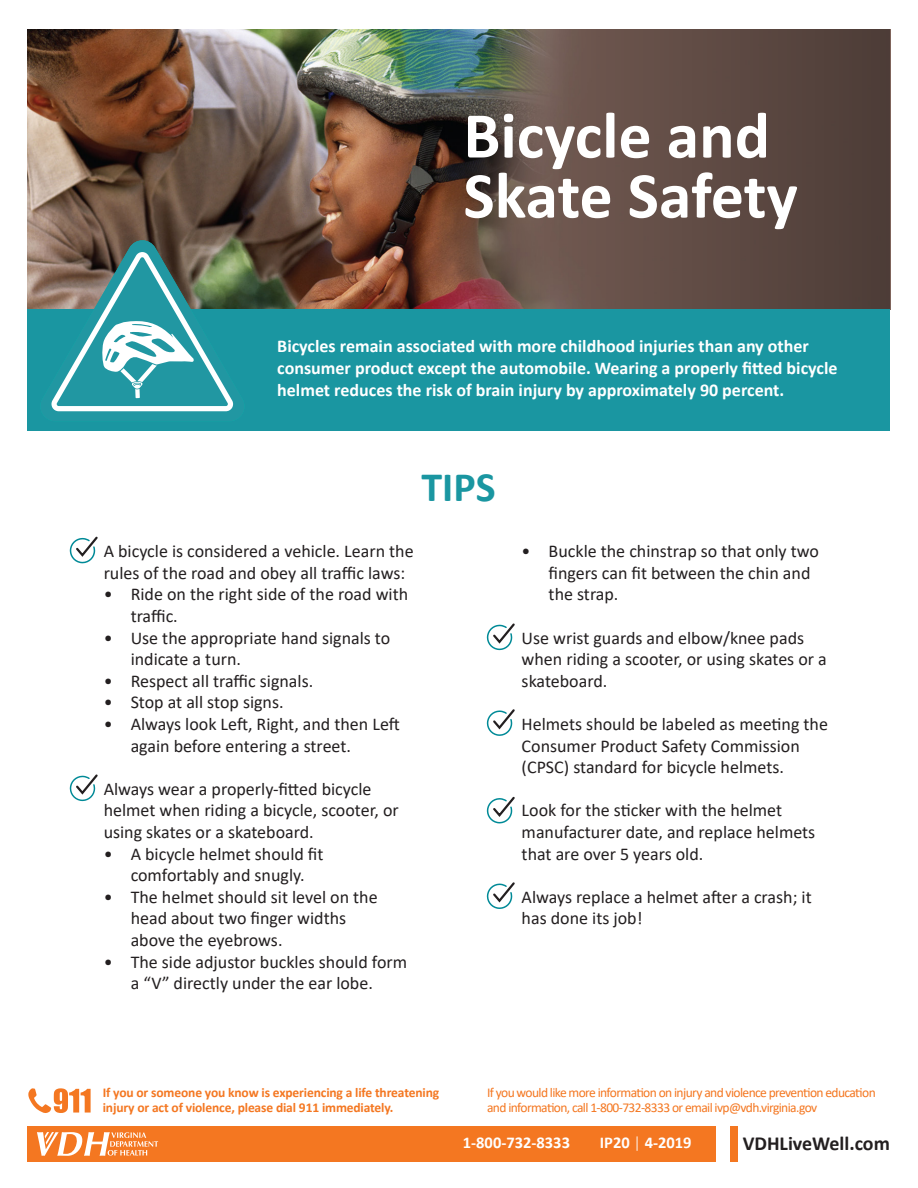
<style>
.page{position:relative;width:918px;height:1188px;background:#fff}
.page>*{position:absolute;margin:0;border:0;box-sizing:border-box;transform-origin:0 0}
.t1{font:700 66px "Calibri";color:#fff}
.t2{font:700 42px "Calibri";color:#1a96a1}
.t3{font:700 19.95px "Calibri";color:#231f20}
.t4{font:18px/21.6px "Calibri";color:#231f20}
.t5{font:700 18px "Calibri";color:#fff}
.t6{font:700 16.5px "Calibri";color:#fff}
.t7{font:13.5px/15px "Calibri";letter-spacing:-.045em;color:#f47721}
.t8{font:700 13.5px "Calibri";letter-spacing:-.01em;color:#f47721}
.s1{font-weight:300}
</style>
<div class="page">
<img style="left:28px;top:29px;width:386px;height:281px">
<svg style="left:414px;top:29px;width:476px;height:281px;background:#5e4c44"></svg>
<div style="left:28px;top:310px;width:862px;height:121px;background:#1a96a1"></div>
<div style="left:28px;top:1126px;width:688px;height:36px;background:#f47721"></div>
<div style="left:731px;top:1126px;width:7px;height:36px;background:#f47721"></div>
<svg style="left:37px;top:1132px;width:121px;height:23px"></svg>
<svg style="left:37px;top:238px;width:211px;height:174px"></svg>
<svg style="left:69px;top:536px;width:29px;height:28px"></svg>
<svg style="left:486px;top:623px;width:29px;height:28px"></svg>
<svg style="left:486px;top:709px;width:29px;height:27px"></svg>
<svg style="left:486px;top:796px;width:29px;height:28px"></svg>
<svg style="left:486px;top:882px;width:29px;height:27px"></svg>
<svg style="left:69px;top:774px;width:29px;height:28px"></svg>
<svg style="left:28px;top:1088px;width:63px;height:25px"></svg>
<p class="t1" style="left:463px;top:89px;width:308px">Bicycle and</p>
<p class="t1" style="left:463px;top:149px;width:336px">Skate Safety</p>
<p class="t5" style="left:277px;top:334px;width:533px">Bicycles remain associated with more childhood injuries than any other</p>
<p class="t5" style="left:277px;top:355px;width:562px">consumer product except the automobile. Wearing a properly fitted bicycle</p>
<p class="t5" style="left:277px;top:377px;width:509px">helmet reduces the risk of brain injury by approximately 90 percent.</p>
<p class="t2" style="left:422px;top:458px;width:76px">TIPS</p>
<p class="t4" style="left:104px;top:540px;width:311px">A bicycle is considered a vehicle. Learn the rules of the road and obey all traffic laws:</p>
<p class="t4" style="left:131px;top:583px;width:279px;text-indent:-27px">• Ride on the right side of the road with traffic.</p>
<p class="t4" style="left:131px;top:626px;width:261px;text-indent:-27px">• Use the appropriate hand signals to indicate a turn.</p>
<p class="t4" style="left:104px;top:670px;width:211px">• Respect all traffic signals.</p>
<p class="t4" style="left:104px;top:691px;width:182px">• Stop at all stop signs.</p>
<p class="t4" style="left:131px;top:713px;width:271px;text-indent:-27px">• Always look Left, Right, and then Left again before entering a street.</p>
<p class="t4" style="left:104px;top:778px;width:297px">Always wear a properly-fitted bicycle helmet when riding a bicycle, scooter, or using skates or a skateboard.</p>
<p class="t4" style="left:104px;top:842px;width:221px;text-align:center">• A bicycle helmet should fit comfortably and snugly.</p>
<p class="t4" style="left:131px;top:886px;width:249px;text-indent:-27px">• The helmet should sit level on the head about two finger widths above the eyebrows.</p>
<p class="t4" style="left:104px;top:950px;width:305px;text-align:center">• The side adjustor buckles should form a “V” directly under the ear lobe.</p>
<p class="t4" style="left:549px;top:540px;width:272px;text-indent:-27px">• Buckle the chinstrap so that only two fingers can fit between the chin and the strap.</p>
<p class="t4" style="left:522px;top:626px;width:307px">Use wrist guards and elbow/knee pads when riding a scooter, or using skates or a skateboard.</p>
<p class="t4" style="left:522px;top:713px;width:308px">Helmets should be labeled as meeting the<br>Consumer Product Safety Commission (CPSC) standard for bicycle helmets.</p>
<p class="t4" style="left:522px;top:799px;width:295px">Look for the sticker with the helmet manufacturer date, and replace helmets that are over 5 years old.</p>
<p class="t4" style="left:522px;top:886px;width:292px">Always replace a helmet after a crash; it has done its job!</p>
<p class="t8" style="left:103px;top:1083px;width:338px">If you or someone you know is experiencing a life threatening</p>
<p class="t8" style="left:103px;top:1098px;width:292px">injury or act of violence, please dial 911 immediately.</p>
<p class="t7" style="left:487px;top:1085px;width:390px">If you would like more information on injury and violence prevention education and information, call 1-800-732-8333 or email ivp@vdh.virginia.gov</p>
<p class="t6" style="left:463px;top:1131px;width:109px">1-800-732-8333</p>
<p class="t6" style="left:600px;top:1131px;width:93px">IP20 <span class="s1">|</span> 4-2019</p>
<p class="t3" style="left:743px;top:1130px;width:149px">VDHLiveWell.com</p>
</div>
